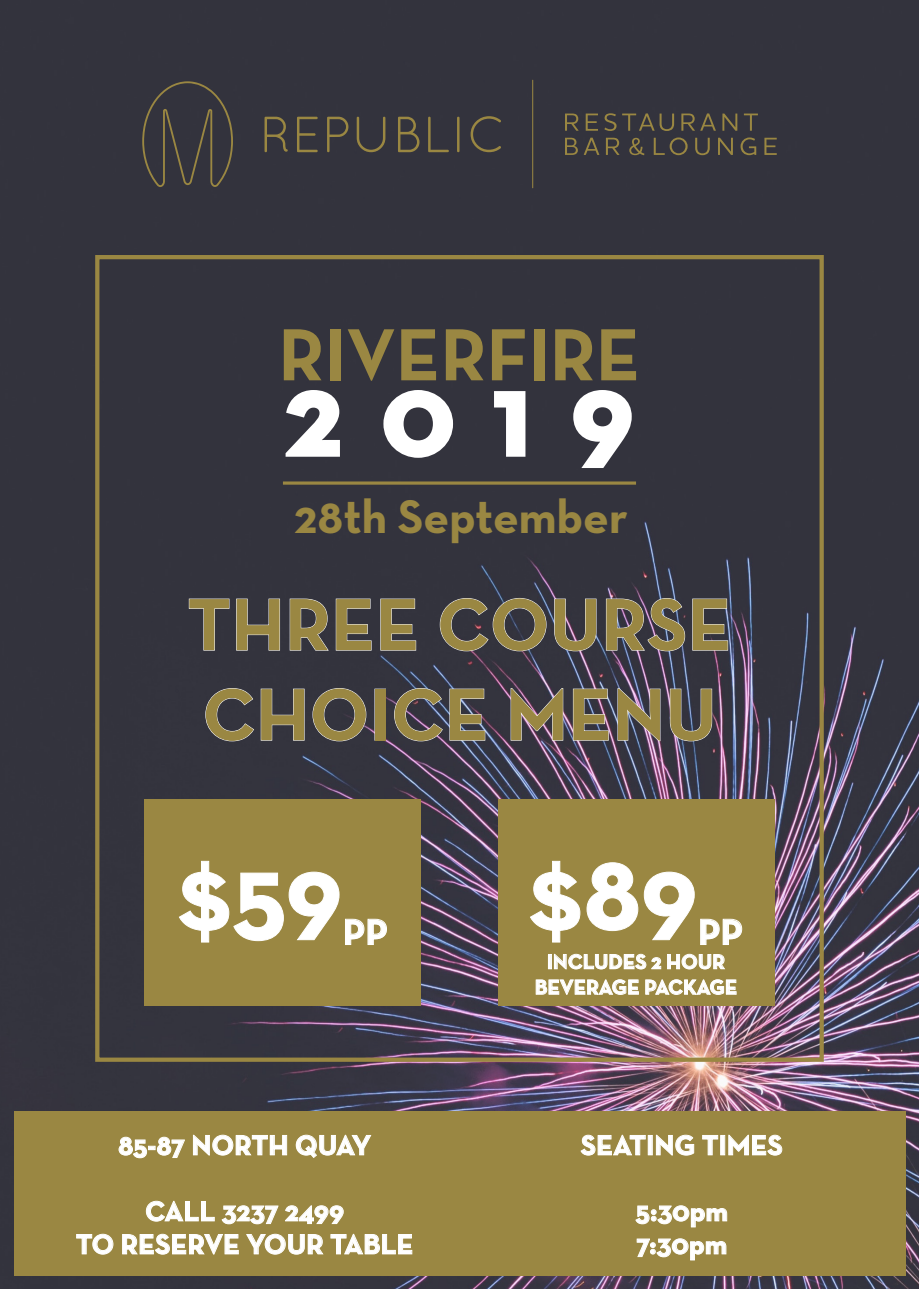
<style>
.page{position:relative;width:919px;height:1289px;background:#fff}
.page>*{position:absolute;margin:0;border:0;box-sizing:border-box;transform-origin:0 0}
.t1{font:700 120px "Neutraface Text";color:#fff}
.t2{font:700 108px "Neutraface Text";color:#fff}
.t3{font:700 75px "Neutraface Text";color:#9a8742}
.t4{font:700 48px "Neutraface Text";color:#9a8742}
.t5{font:700 37.2px "Neutraface Text";color:#fff}
.t6{font:700 28.5px/33px "Neutraface Text";color:#fff;text-align:center}
.t7{font:700 21px/25.5px "Neutraface Text";color:#fff;text-align:center}
</style>
<div class="page">
<img style="left:0;top:0;width:918px;height:1288px">
<div style="left:95px;top:255px;width:728px;height:806px;border:4px solid #9a8742"></div>
<svg style="left:264px;top:117px;width:24px;height:35px"></svg>
<svg style="left:297px;top:117px;width:20px;height:35px"></svg>
<svg style="left:327px;top:117px;width:21px;height:35px"></svg>
<svg style="left:356px;top:117px;width:29px;height:35px"></svg>
<svg style="left:398px;top:117px;width:21px;height:35px"></svg>
<svg style="left:428px;top:117px;width:21px;height:35px"></svg>
<svg style="left:457px;top:117px;width:2px;height:35px"></svg>
<svg style="left:470px;top:116px;width:31px;height:36px"></svg>
<hr style="left:532px;top:80px;width:1px;height:108px;background:#9a8742">
<svg style="left:565px;top:113px;width:13px;height:18px"></svg>
<svg style="left:585px;top:113px;width:13px;height:18px"></svg>
<svg style="left:604px;top:113px;width:12px;height:18px"></svg>
<svg style="left:622px;top:113px;width:52px;height:18px"></svg>
<svg style="left:681px;top:113px;width:34px;height:18px"></svg>
<svg style="left:722px;top:113px;width:15px;height:18px"></svg>
<svg style="left:743px;top:113px;width:14px;height:18px"></svg>
<svg style="left:565px;top:138px;width:34px;height:17px"></svg>
<svg style="left:606px;top:138px;width:13px;height:17px"></svg>
<svg style="left:629px;top:138px;width:15px;height:17px"></svg>
<svg style="left:653px;top:137px;width:34px;height:18px"></svg>
<svg style="left:695px;top:138px;width:14px;height:17px"></svg>
<svg style="left:718px;top:138px;width:14px;height:17px"></svg>
<svg style="left:740px;top:137px;width:16px;height:18px"></svg>
<svg style="left:764px;top:138px;width:12px;height:17px"></svg>
<svg style="left:142px;top:81px;width:91px;height:106px;background:#3e3c3d"></svg>
<svg style="left:283px;top:388px;width:58px;height:70px"></svg>
<svg style="left:382px;top:388px;width:72px;height:71px;background:#585860"></svg>
<svg style="left:492px;top:389px;width:35px;height:69px"></svg>
<svg style="left:571px;top:388px;width:62px;height:82px;background:#575760"></svg>
<svg style="left:188px;top:598px;width:42px;height:53px;background:#43434c"></svg>
<svg style="left:236px;top:598px;width:44px;height:53px;background:#4a4a53"></svg>
<svg style="left:289px;top:598px;width:39px;height:53px;background:#4c4c55"></svg>
<svg style="left:335px;top:598px;width:37px;height:53px;background:#4e4e56"></svg>
<svg style="left:380px;top:598px;width:36px;height:53px;background:#4e4e57"></svg>
<svg style="left:439px;top:597px;width:107px;height:54px;background:#46454f"></svg>
<svg style="left:554px;top:598px;width:42px;height:53px;background:#524e5b"></svg>
<svg style="left:605px;top:597px;width:80px;height:54px;background:#535260"></svg>
<svg style="left:692px;top:598px;width:36px;height:53px;background:#50505a"></svg>
<svg style="left:205px;top:687px;width:49px;height:54px;background:#45454e"></svg>
<svg style="left:260px;top:688px;width:45px;height:53px;background:#4a4a53"></svg>
<svg style="left:312px;top:687px;width:54px;height:54px;background:#46464f"></svg>
<svg style="left:394px;top:687px;width:49px;height:54px;background:#4d4b59"></svg>
<svg style="left:449px;top:688px;width:36px;height:53px;background:#585a68"></svg>
<svg style="left:510px;top:688px;width:53px;height:53px;background:#5a5261"></svg>
<svg style="left:572px;top:688px;width:37px;height:53px;background:#5c5967"></svg>
<svg style="left:617px;top:688px;width:43px;height:53px;background:#666074"></svg>
<svg style="left:669px;top:688px;width:43px;height:53px;background:#525361"></svg>
<hr style="left:283px;top:481px;width:353px;height:3px;background:#9a8742">
<div style="left:14px;top:1111px;width:891px;height:164px;background:#9a8742"></div>
<div style="left:497px;top:799px;width:277px;height:207px;background:#9a8742"></div>
<div style="left:548px;top:954px;width:3px;height:14px;border:1px solid #fff"></div>
<svg style="left:554px;top:953px;width:171px;height:16px"></svg>
<svg style="left:535px;top:979px;width:104px;height:16px"></svg>
<svg style="left:645px;top:979px;width:91px;height:16px"></svg>
<svg style="left:530px;top:860px;width:50px;height:82px"></svg>
<svg style="left:586px;top:862px;width:156px;height:83px"></svg>
<div style="left:145px;top:799px;width:276px;height:207px;background:#9a8742"></div>
<svg style="left:179px;top:860px;width:208px;height:85px"></svg>
<svg style="left:118px;top:1136px;width:67px;height:22px"></svg>
<svg style="left:193px;top:1134px;width:94px;height:21px"></svg>
<svg style="left:295px;top:1134px;width:76px;height:24px"></svg>
<svg style="left:146px;top:1200px;width:69px;height:21px"></svg>
<svg style="left:221px;top:1205px;width:58px;height:19px"></svg>
<svg style="left:285px;top:1205px;width:59px;height:19px"></svg>
<svg style="left:76px;top:1233px;width:38px;height:21px"></svg>
<svg style="left:122px;top:1233px;width:117px;height:21px"></svg>
<svg style="left:246px;top:1233px;width:77px;height:21px"></svg>
<svg style="left:330px;top:1233px;width:82px;height:21px"></svg>
<svg style="left:580px;top:1134px;width:66px;height:21px"></svg>
<div style="left:648px;top:1135px;width:4px;height:19px;border:1px solid #fff"></div>
<svg style="left:655px;top:1134px;width:39px;height:21px"></svg>
<svg style="left:702px;top:1135px;width:16px;height:20px"></svg>
<div style="left:720px;top:1135px;width:4px;height:19px;border:1px solid #fff"></div>
<svg style="left:728px;top:1134px;width:54px;height:21px"></svg>
<svg style="left:635px;top:1205px;width:92px;height:22px"></svg>
<svg style="left:636px;top:1238px;width:90px;height:22px"></svg>
<p class="t3" style="left:278px;top:306px;width:363px">RIVERFIRE</p>
<p class="t1" style="left:284px;top:337px;width:351px">2019</p>
<p class="t4" style="left:294px;top:485px;width:335px">28th September</p>
<p class="t3" style="left:187px;top:576px;width:546px">THREE COURSE</p>
<p class="t3" style="left:202px;top:666px;width:516px">CHOICE MENU</p>
<p class="t2" style="left:178px;top:823px;width:166px">$59</p>
<p class="t5" style="left:343px;top:907px;width:47px">PP</p>
<p class="t6" style="left:118px;top:1128px;width:254px">85-87 NORTH QUAY</p>
<p class="t6" style="left:76px;top:1194px;width:339px">CALL 3237 2499<br>TO RESERVE YOUR TABLE</p>
<p class="t2" style="left:529px;top:823px;width:170px">$89</p>
<p class="t5" style="left:698px;top:907px;width:47px">PP</p>
<p class="t7" style="left:534px;top:948px;width:204px">INCLUDES 2 HOUR<br>BEVERAGE PACKAGE</p>
<p class="t6" style="left:580px;top:1128px;width:203px">SEATING TIMES</p>
<p class="t6" style="left:635px;top:1194px;width:94px;text-align:left">5:30pm<br>7:30pm</p>
</div>
